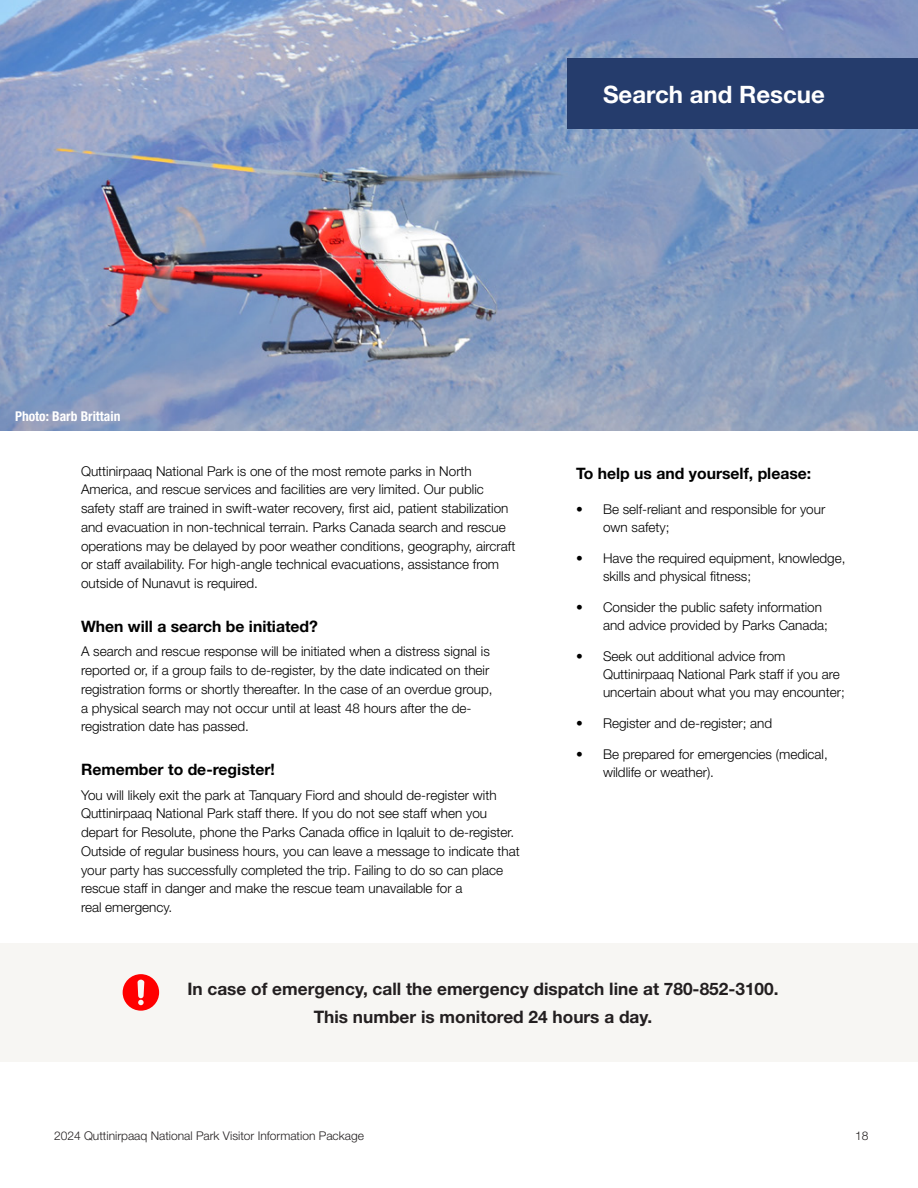
<style>
.page{position:relative;width:918px;height:1188px;background:#fff}
.page>*{position:absolute;margin:0;border:0;box-sizing:border-box;transform-origin:0 0}
.VIP_-_White_Page_Titles{font:700 24px "Helvetica Neue LT Std";color:#fff}
.VIP_-_Sidebar_-_white{font:700 17.25px/28.5px "Helvetica Neue LT Std";color:#231f20;text-align:center}
.VIP_-_Dk_blue_bold_12_pt{font:700 15.75px "Helvetica Neue LT Std";color:#000}
.VIP_-_BP_-_0_2_space_after{font:300 13.5px/18.8px "Helvetica Neue LT Std";color:#000}
.VIP_-_Photo_credit_-_white{font:700 condensed 13.5px "Helvetica Neue LT Std";color:#fff}
.t1{font:300 12px "Helvetica Neue LT Std";color:#231f20}
</style>
<div class="page">
<img style="left:0;top:0;width:918px;height:431px">
<div style="left:567px;top:58px;width:351px;height:71px;background:#253c6c"></div>
<div style="left:1px;top:944px;width:917px;height:118px;background:#f7f6f3"></div>
<svg style="left:123px;top:974px;width:36px;height:37px"></svg>
<p class="VIP_-_White_Page_Titles" style="left:603px;top:79px;width:223px">Search and Rescue</p>
<p class="VIP_-_Photo_credit_-_white" style="left:15px;top:408px;width:107px">Photo: Barb Brittain</p>
<p class="VIP_-_BP_-_0_2_space_after" style="left:81px;top:461px;width:436px">Quttinirpaaq National Park is one of the most remote parks in North America, and rescue services and facilities are very limited. Our public safety staff are trained in swift-water recovery, first aid, patient stabilization and evacuation in non-technical terrain. Parks Canada search and rescue operations may be delayed by poor weather conditions, geography, aircraft or staff availability. For high-angle technical evacuations, assistance from outside of Nunavut is required.</p>
<p class="VIP_-_Dk_blue_bold_12_pt" style="left:81px;top:617px;width:239px">When will a search be initiated?</p>
<p class="VIP_-_BP_-_0_2_space_after" style="left:81px;top:642px;width:413px">A search and rescue response will be initiated when a distress signal is reported or, if a group fails to de-register, by the date indicated on their registration forms or shortly thereafter. In the case of an overdue group, a physical search may not occur until at least 48 hours after the de&shy;registration date has passed.</p>
<p class="VIP_-_Dk_blue_bold_12_pt" style="left:81px;top:760px;width:195px">Remember to de-register!</p>
<p class="VIP_-_BP_-_0_2_space_after" style="left:81px;top:785px;width:440px">You will likely exit the park at Tanquary Fiord and should de-register with Quttinirpaaq National Park staff there. If you do not see staff when you depart for Resolute, phone the Parks Canada office in Iqaluit to de-register.<br>Outside of regular business hours, you can leave a message to indicate that your party has successfully completed the trip. Failing to do so can place rescue staff in danger and make the rescue team unavailable for a<br>real emergency.</p>
<p class="VIP_-_Dk_blue_bold_12_pt" style="left:576px;top:463px;width:237px">To help us and yourself, please:</p>
<p class="VIP_-_BP_-_0_2_space_after" style="left:603px;top:500px;width:224px;line-height:18px;text-indent:-27px">• Be self-reliant and responsible for your own safety;</p>
<p class="VIP_-_BP_-_0_2_space_after" style="left:603px;top:549px;width:244px;line-height:18px;text-indent:-27px">• Have the required equipment, knowledge, skills and physical fitness;</p>
<p class="VIP_-_BP_-_0_2_space_after" style="left:603px;top:598px;width:227px;line-height:18px;text-indent:-27px">• Consider the public safety information and advice provided by Parks Canada;</p>
<p class="VIP_-_BP_-_0_2_space_after" style="left:603px;top:647px;width:243px;line-height:18px;text-indent:-27px">• Seek out additional advice from<br>Quttinirpaaq National Park staff if you are uncertain about what you may encounter;</p>
<p class="VIP_-_BP_-_0_2_space_after" style="left:576px;top:713px;width:198px">• Register and de-register; and</p>
<p class="VIP_-_BP_-_0_2_space_after" style="left:603px;top:745px;width:226px;line-height:18px;text-indent:-27px">• Be prepared for emergencies (medical, wildlife or weather).</p>
<p class="VIP_-_Sidebar_-_white" style="left:187px;top:974px;width:593px">In case of emergency, call the emergency dispatch line at 780-852-3100.<br>This number is monitored 24 hours a day.</p>
<p class="t1" style="left:54px;top:1129px;width:311px">2024 Quttinirpaaq National Park Visitor Information Package</p>
<p class="t1" style="left:855px;top:1129px;width:15px">18</p>
</div>
